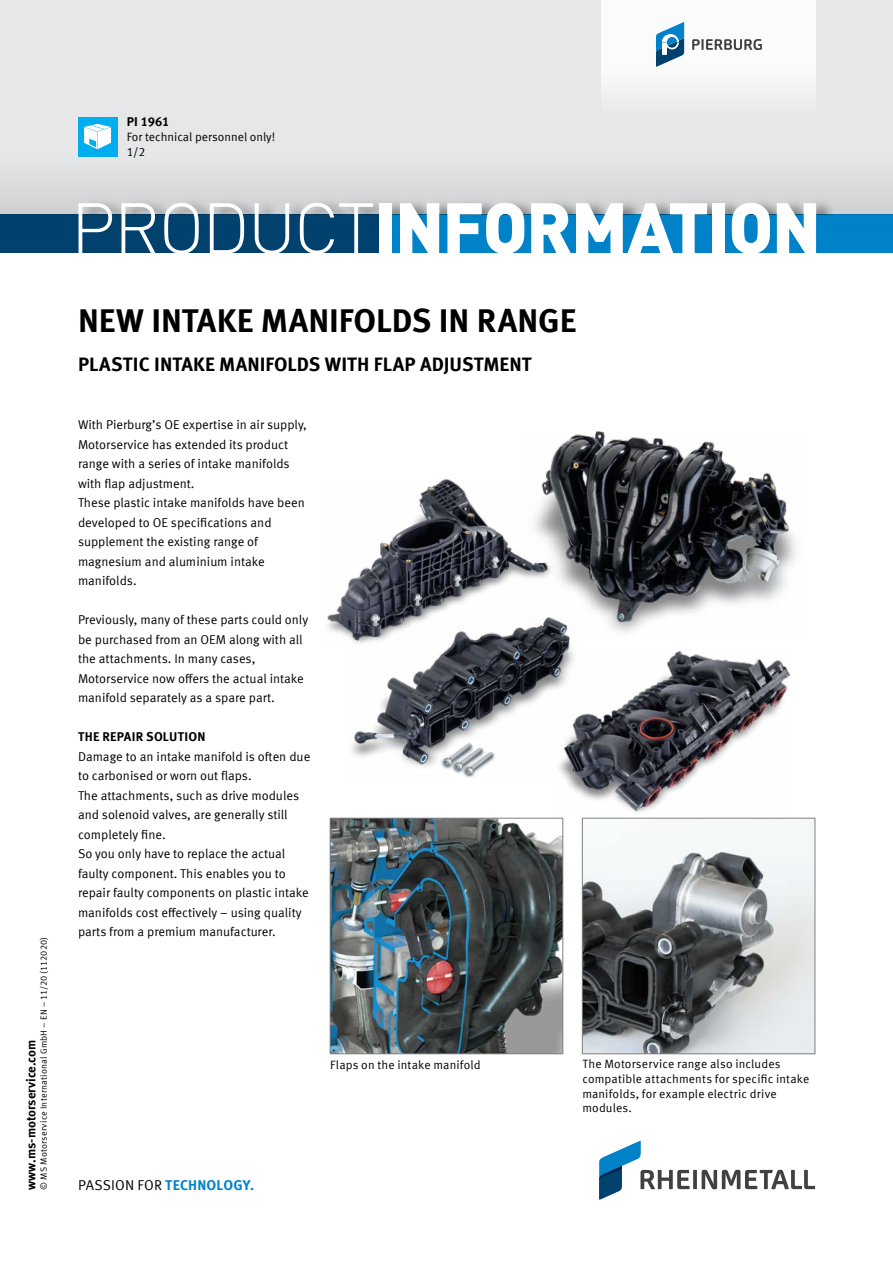
<style>
.page{position:relative;width:893px;height:1263px;background:#fff}
.page>*{position:absolute;margin:0;border:0;box-sizing:border-box;transform-origin:0 0}
.t1{font:900 70.5px "DIN Offc";letter-spacing:-.025em;color:#fff}
.t2{font:700 33px "Meta Offc Pro";color:#000}
.t3{font:700 19.5px "Meta Offc Pro";color:#000}
.t4{font:700 14.25px "Meta Offc Pro";letter-spacing:.01em;color:#0082c8}
.t5{font:12.75px/19.5px "Meta Offc Pro Norm";color:#000}
.t6{font:700 12.75px "Meta Offc Pro";color:#000}
.t7{font:12px/14.7px "Meta Offc Pro Norm";letter-spacing:.01em;color:#000}
.t8{font:9px "Meta Offc Pro Norm";letter-spacing:.02em;color:#000}
.s1{font-weight:300}
.s2{font-family:"Meta Offc Pro Norm";font-weight:400;color:#000}
</style>
<div class="page">
<div style="left:0;top:0;width:893px;height:224px;background:#e6e7e8"></div>
<div style="left:0;top:214px;width:893px;height:39px;background:#00416e"></div>
<div style="left:386px;top:214px;width:507px;height:39px;background:#0082c8"></div>
<div style="left:0;top:156px;width:893px;height:58px;background:#dcdedf"></div>
<div style="left:80px;top:198px;width:756px;height:16px;background:#000;opacity:.4"></div>
<div style="left:78px;top:117px;width:39px;height:39px;background:#00aeef"></div>
<svg style="left:84px;top:124px;width:27px;height:25px"></svg>
<div style="left:602px;top:0;width:214px;height:117px;background:linear-gradient(to bottom,#fff,#edeeef)"></div>
<svg style="left:692px;top:39px;width:70px;height:11px"></svg>
<svg style="left:656px;top:22px;width:28px;height:45px"></svg>
<svg style="left:599px;top:1141px;width:216px;height:58px"></svg>
<img style="left:327px;top:479px;width:198px;height:155px">
<img style="left:344px;top:617px;width:228px;height:161px">
<img style="left:554px;top:651px;width:235px;height:162px">
<img style="left:525px;top:432px;width:271px;height:207px">
<img style="left:332px;top:820px;width:229px;height:232px">
<div style="left:330px;top:818px;width:233px;height:236px;border:1px solid #807f83"></div>
<img style="left:584px;top:820px;width:229px;height:232px">
<div style="left:582px;top:818px;width:233px;height:236px;border:1px solid #807f83"></div>
<p class="t8" style="left:37px;top:1189px;width:254px;rotate:-90deg">© MS Motorservice International GmbH – EN – 11/20 (112020)</p>
<p class="t6" style="left:21px;top:1189px;width:151px;rotate:-90deg">www.ms-motorservice.com</p>
<p class="t6" style="left:127px;top:111px;width:44px">PI 1961</p>
<p class="t7" style="left:127px;top:129px;width:150px">For technical personnel only!</p>
<p class="t7" style="left:127px;top:144px;width:20px">1/2</p>
<h1 class="t1" style="left:71px;top:181px;width:752px"><span class="s1">PRODUCT</span>INFORMATION</h1>
<h2 class="t2" style="left:78px;top:294px;width:500px">NEW INTAKE MANIFOLDS IN RANGE</h2>
<h3 class="t3" style="left:78px;top:348px;width:455px">PLASTIC INTAKE MANIFOLDS WITH FLAP ADJUSTMENT</h3>
<p class="t5" style="left:78px;top:414px;width:230px">With Pierburg’s OE expertise in air supply, Motorservice has extended its product range with a series of intake manifolds with flap adjustment.<br>These plastic intake manifolds have been developed to OE specifications and supplement the existing range of magnesium and aluminium intake manifolds.</p>
<p class="t5" style="left:78px;top:609px;width:232px">Previously, many of these parts could only be purchased from an OEM along with all the attachments. In many cases, Motorservice now offers the actual intake manifold separately as a spare part.</p>
<p class="t6" style="left:78px;top:727px;width:129px">THE REPAIR SOLUTION</p>
<p class="t5" style="left:78px;top:745px;width:234px">Damage to an intake manifold is often due to carbonised or worn out flaps.<br>The attachments, such as drive modules and solenoid valves, are generally still completely fine.<br>So you only have to replace the actual faulty component. This enables you to repair faulty components on plastic intake manifolds cost effectively – using quality parts from a premium manufacturer.</p>
<p class="t4" style="left:78px;top:1173px;width:178px"><span class="s2">PASSION FOR</span> TECHNOLOGY.</p>
<p class="t7" style="left:330px;top:1057px;width:152px">Flaps on the intake manifold</p>
<p class="t7" style="left:582px;top:1056px;width:228px">The Motorservice range also includes compatible attachments for specific intake manifolds, for example electric drive modules.</p>
</div>
